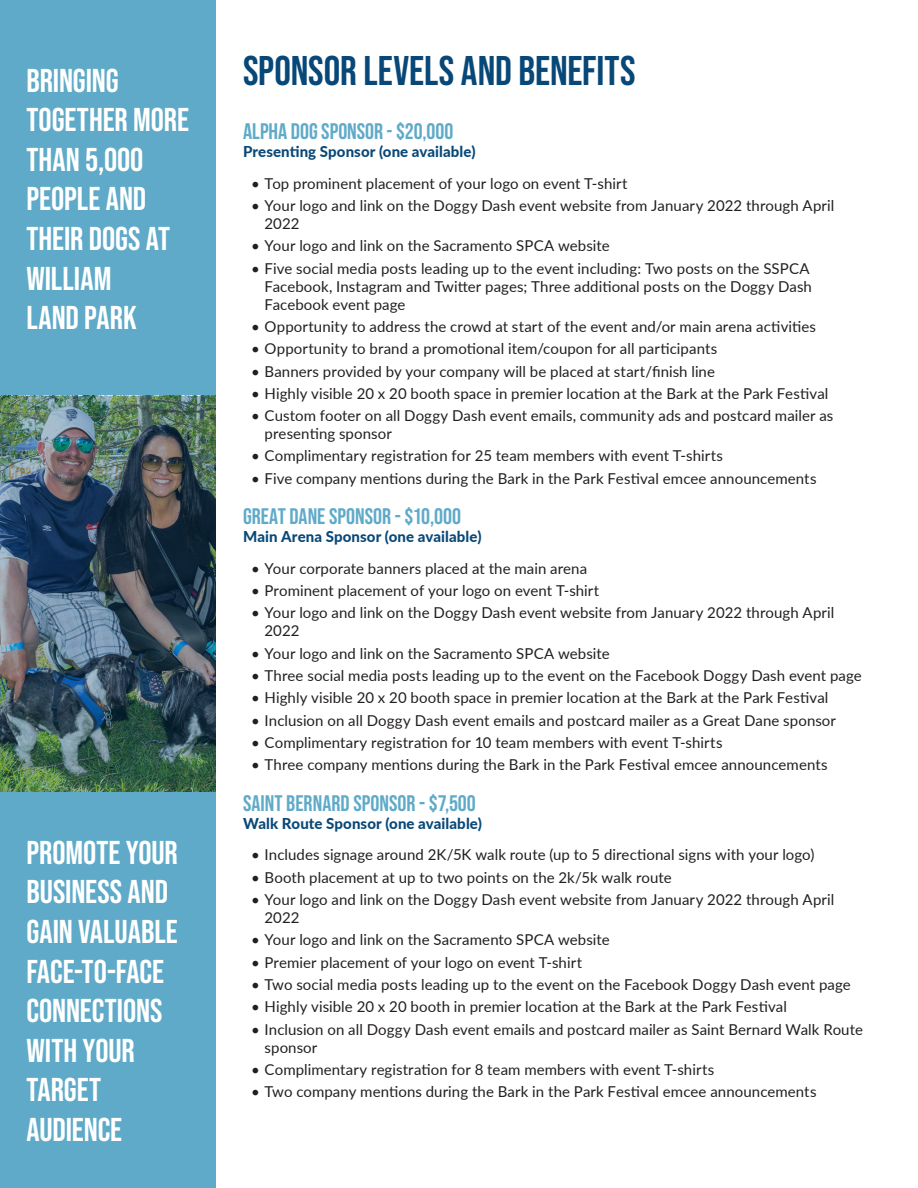
<style>
.page{position:relative;width:918px;height:1188px;background:#fff}
.page>*{position:absolute;margin:0;border:0;box-sizing:border-box;transform-origin:0 0}
.t1{font:41.4px "Bebas Neue";color:#084878}
.t2{font:33px/39.6px "Bebas Neue";color:#fff}
.t3{font:22.5px "Bebas Neue";color:#5faac8}
.t4{font:700 22.5px "Bebas Neue";color:#5faac8}
.t5{font:15px/18px "Lato";letter-spacing:.005em;color:#231f20}
.t6{font:800 15px "Lato";letter-spacing:.005em;color:#084878}
</style>
<div class="page">
<div style="left:0;top:792px;width:216px;height:396px;background:#5faac8"></div>
<div style="left:0;top:0;width:216px;height:396px;background:#5faac8"></div>
<img style="left:0;top:396px;width:216px;height:396px">
<p class="t2" style="left:26px;top:60px;width:164px">BRINGING<br>TOGETHER MORE<br>THAN 5,000<br>PEOPLE AND<br>THEIR DOGS AT<br>WILLIAM<br>LAND PARK</p>
<p class="t2" style="left:26px;top:832px;width:153px">PROMOTE YOUR<br>BUSINESS AND<br>GAIN VALUABLE<br>FACE-TO-FACE<br>CONNECTIONS<br>WITH YOUR<br>TARGET<br>AUDIENCE</p>
<p class="t1" style="left:243px;top:47px;width:394px">SPONSOR LEVELS AND BENEFITS</p>
<p class="t4" style="left:243px;top:119px;width:212px">ALPHA DOG SPONSOR - $20,000</p>
<p class="t6" style="left:243px;top:141px;width:234px">Presenting Sponsor (one available)</p>
<p class="t5" style="left:251px;top:174px;width:378px">• Top prominent placement of your logo on event T-shirt</p>
<p class="t5" style="left:265px;top:196px;width:571px;text-indent:-14px">• Your logo and link on the Doggy Dash event website from January 2022 through April<br>2022</p>
<p class="t5" style="left:251px;top:236px;width:360px">• Your logo and link on the Sacramento SPCA website</p>
<p class="t5" style="left:265px;top:258px;width:549px;text-indent:-14px">• Five social media posts leading up to the event including: Two posts on the SSPCA<br>Facebook, Instagram and Twitter pages; Three additional posts on the Doggy Dash<br>Facebook event page</p>
<p class="t5" style="left:251px;top:317px;width:566px">• Opportunity to address the crowd at start of the event and/or main arena activities</p>
<p class="t5" style="left:251px;top:339px;width:468px">• Opportunity to brand a promotional item/coupon for all participants</p>
<p class="t5" style="left:251px;top:361px;width:465px">• Banners provided by your company will be placed at start/finish line</p>
<p class="t5" style="left:251px;top:384px;width:579px">• Highly visible 20 x 20 booth space in premier location at the Bark at the Park Festival</p>
<p class="t5" style="left:265px;top:406px;width:570px;text-indent:-14px">• Custom footer on all Doggy Dash event emails, community ads and postcard mailer as presenting sponsor</p>
<p class="t5" style="left:251px;top:446px;width:473px">• Complimentary registration for 25 team members with event T-shirts</p>
<p class="t5" style="left:251px;top:469px;width:567px">• Five company mentions during the Bark in the Park Festival emcee announcements</p>
<p class="t3" style="left:243px;top:504px;width:220px">GREAT DANE SPONSOR - $10,000</p>
<p class="t6" style="left:243px;top:526px;width:240px">Main Arena Sponsor (one available)</p>
<p class="t5" style="left:251px;top:559px;width:338px">• Your corporate banners placed at the main arena</p>
<p class="t5" style="left:251px;top:581px;width:350px">• Prominent placement of your logo on event T-shirt</p>
<p class="t5" style="left:265px;top:603px;width:571px;text-indent:-14px">• Your logo and link on the Doggy Dash event website from January 2022 through April<br>2022</p>
<p class="t5" style="left:251px;top:644px;width:360px">• Your logo and link on the Sacramento SPCA website</p>
<p class="t5" style="left:251px;top:666px;width:612px">• Three social media posts leading up to the event on the Facebook Doggy Dash event page</p>
<p class="t5" style="left:251px;top:688px;width:579px">• Highly visible 20 x 20 booth space in premier location at the Bark at the Park Festival</p>
<p class="t5" style="left:251px;top:711px;width:586px">• Inclusion on all Doggy Dash event emails and postcard mailer as a Great Dane sponsor</p>
<p class="t5" style="left:251px;top:733px;width:473px">• Complimentary registration for 10 team members with event T-shirts</p>
<p class="t5" style="left:251px;top:755px;width:578px">• Three company mentions during the Bark in the Park Festival emcee announcements</p>
<p class="t3" style="left:243px;top:790px;width:234px">SAINT BERNARD SPONSOR - $7,500</p>
<p class="t6" style="left:243px;top:812px;width:240px">Walk Route Sponsor (one available)</p>
<p class="t5" style="left:251px;top:845px;width:565px">• Includes signage around 2K/5K walk route (up to 5 directional signs with your logo)</p>
<p class="t5" style="left:251px;top:868px;width:422px">• Booth placement at up to two points on the 2k/5k walk route</p>
<p class="t5" style="left:265px;top:890px;width:571px;text-indent:-14px">• Your logo and link on the Doggy Dash event website from January 2022 through April<br>2022</p>
<p class="t5" style="left:251px;top:930px;width:360px">• Your logo and link on the Sacramento SPCA website</p>
<p class="t5" style="left:251px;top:953px;width:332px">• Premier placement of your logo on event T-shirt</p>
<p class="t5" style="left:251px;top:975px;width:601px">• Two social media posts leading up to the event on the Facebook Doggy Dash event page</p>
<p class="t5" style="left:251px;top:997px;width:537px">• Highly visible 20 x 20 booth in premier location at the Bark at the Park Festival</p>
<p class="t5" style="left:265px;top:1020px;width:600px;text-indent:-14px">• Inclusion on all Doggy Dash event emails and postcard mailer as Saint Bernard Walk Route sponsor</p>
<p class="t5" style="left:251px;top:1060px;width:465px">• Complimentary registration for 8 team members with event T-shirts</p>
<p class="t5" style="left:251px;top:1082px;width:567px">• Two company mentions during the Bark in the Park Festival emcee announcements</p>
</div>
